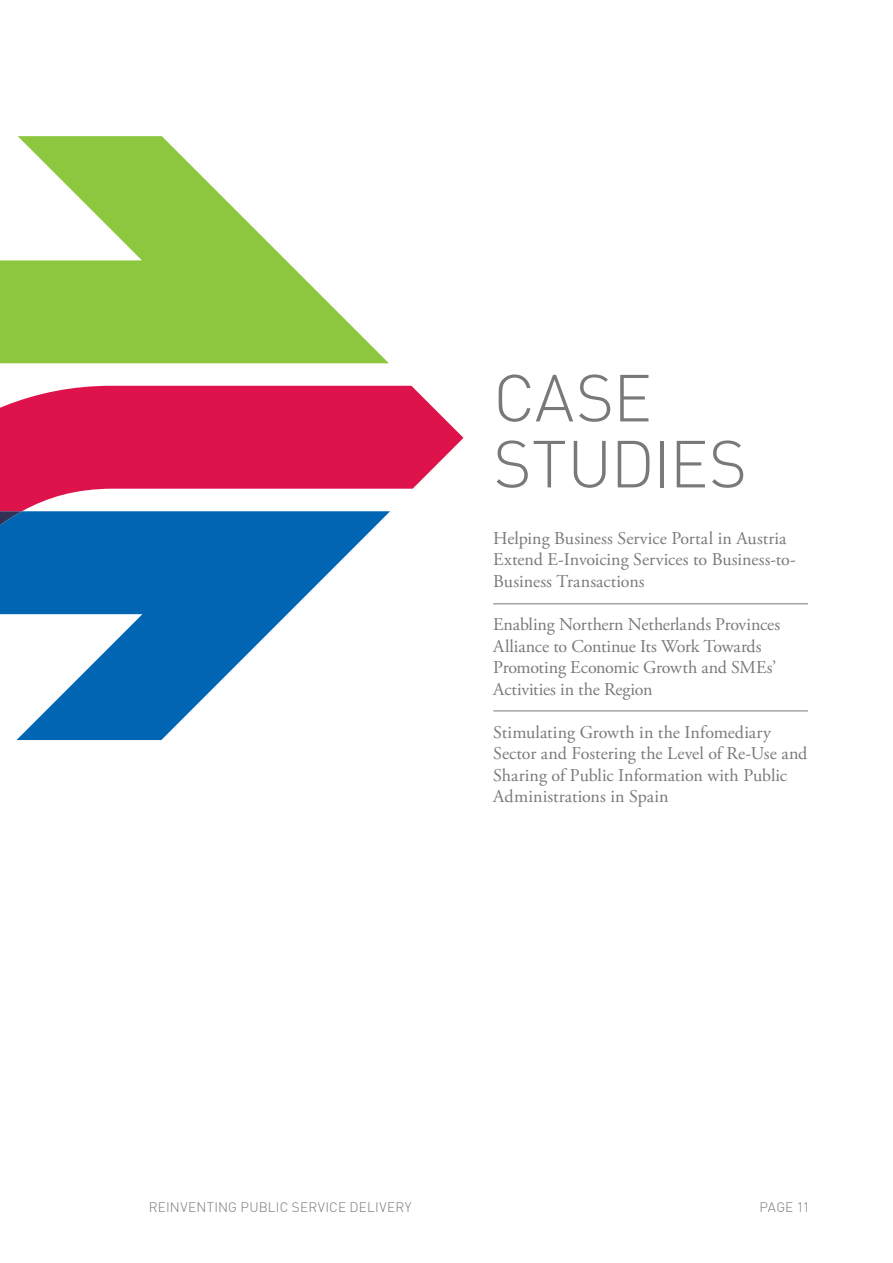
<style>
.page{position:relative;width:893px;height:1263px;background:#fff}
.page>*{position:absolute;margin:0;border:0;box-sizing:border-box;transform-origin:0 0}
.t1{font:300 65.4px/66px "DIN";letter-spacing:-.01em;color:#77797b}
.t2{font:18px/21.6px "Adobe Garamond Pro";color:#77797b}
.t3{font:300 13.5px "DIN";letter-spacing:.015em;color:#77797b}
</style>
<div class="page">
<svg style="left:0;top:136px;width:390px;height:250px;fill:#8dc73f"></svg>
<svg style="left:0;top:386px;width:463px;height:355px"></svg>
<svg style="left:0;top:511px;width:22px;height:103px;background:#0463ad"></svg>
<hr style="left:493px;top:603px;width:315px;height:1px;background:#77797b">
<hr style="left:493px;top:710px;width:315px;height:1px;background:#77797b">
<h1 class="t1" style="left:493px;top:364px;width:255px">CASE<br>STUDIES</h1>
<p class="t2" style="left:493px;top:528px;width:304px">Helping Business Service Portal in Austria<br>Extend E-Invoicing Services to Business-to-<br>Business Transactions</p>
<p class="t2" style="left:493px;top:614px;width:288px">Enabling Northern Netherlands Provinces Alliance to Continue Its Work Towards Promoting Economic Growth and SMEs’ Activities in the Region</p>
<p class="t2" style="left:493px;top:722px;width:316px">Stimulating Growth in the Infomediary Sector and Fostering the Level of Re-Use and Sharing of Public Information with Public Administrations in Spain</p>
<p class="t3" style="left:149px;top:1198px;width:264px">REINVENTING PUBLIC SERVICE DELIVERY</p>
<p class="t3" style="left:760px;top:1198px;width:52px">PAGE 11</p>
</div>
